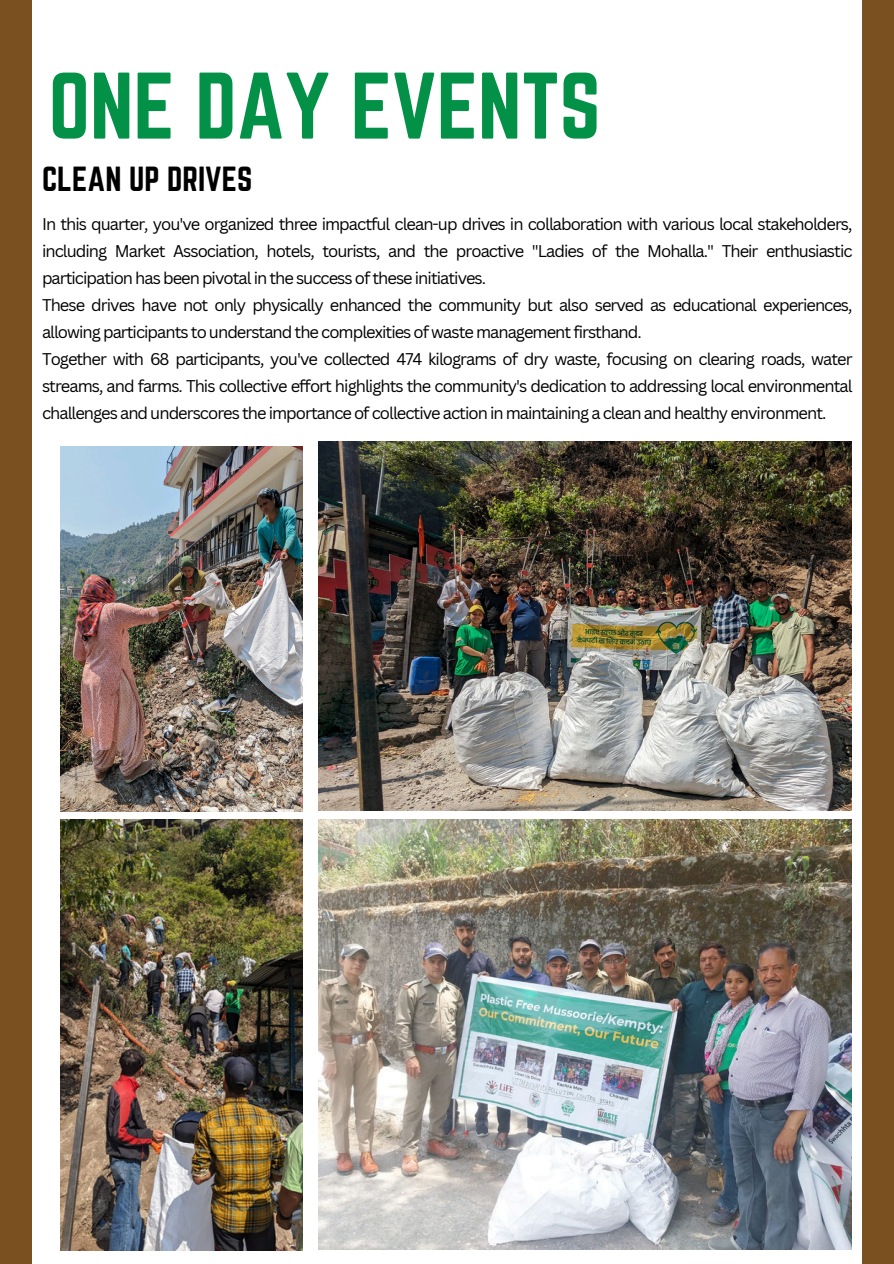
<style>
.page{position:relative;width:894px;height:1264px;background:#fff}
.page>*{position:absolute;margin:0;border:0;box-sizing:border-box;transform-origin:0 0}
.t1{font:82.5px "Norwester";color:#029147}
.t2{font:30.45px "Norwester";color:#000}
.t3{font:16.5px/27px "Canva Sans";letter-spacing:-.06em;color:#000;text-align:justify}
</style>
<div class="page">
<div style="left:0;top:0;width:32px;height:1263px;background:#7b5020"></div>
<div style="left:862px;top:0;width:31px;height:1263px;background:#7b5020"></div>
<img style="left:61px;top:447px;width:242px;height:364px">
<img style="left:61px;top:819px;width:242px;height:431px">
<img style="left:319px;top:442px;width:532px;height:369px">
<img style="left:319px;top:819px;width:532px;height:430px">
<p class="t1" style="left:49px;top:56px;width:553px">ONE DAY EVENTS</p>
<p class="t2" style="left:42px;top:161px;width:212px">CLEAN UP DRIVES</p>
<p class="t3" style="left:42px;top:210px;width:811px">In this quarter, you've organized three impactful clean-up drives in collaboration with various local stakeholders, including Market Association, hotels, tourists, and the proactive "Ladies of the Mohalla." Their enthusiastic participation has been pivotal in the success of these initiatives.</p>
<p class="t3" style="left:42px;top:291px;width:811px">These drives have not only physically enhanced the community but also served as educational experiences, allowing participants to understand the complexities of waste management firsthand.</p>
<p class="t3" style="left:42px;top:345px;width:811px">Together with 68 participants, you've collected 474 kilograms of dry waste, focusing on clearing roads, water streams, and farms. This collective effort highlights the community's dedication to addressing local environmental challenges and underscores the importance of collective action in maintaining a clean and healthy environment.</p>
</div>
